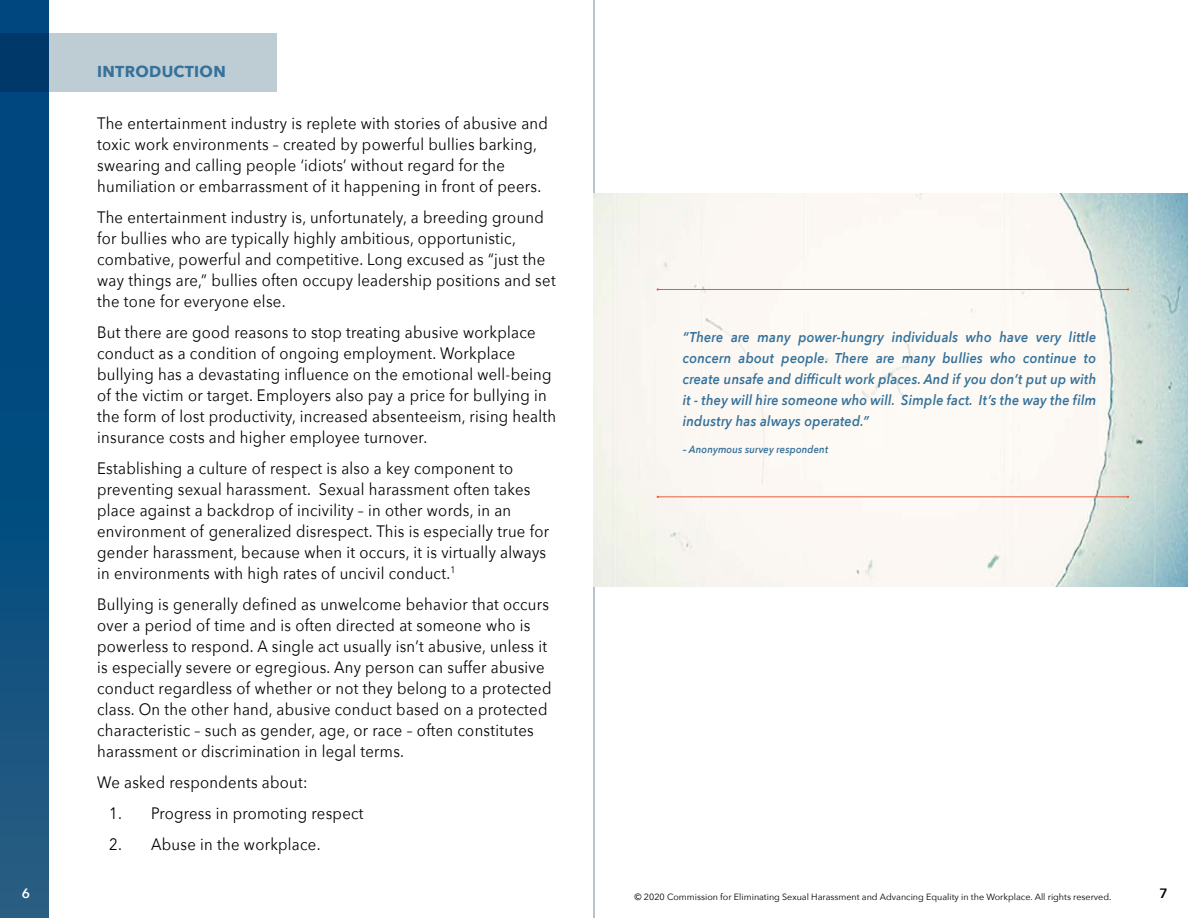
<style>
.page{position:relative;width:1188px;height:918px;background:#fff}
.page>*{position:absolute;margin:0;border:0;box-sizing:border-box;transform-origin:0 0}
.t1{font:16.5px/21px "Avenir Next";letter-spacing:.02em;color:#000;scale:.9 1}
.t2{font:700 15.75px "Avenir Next";letter-spacing:.02em;color:#35719a}
.t3{font:italic 600 14.25px/21px "Avenir Next";letter-spacing:.02em;color:#35719a;text-align:justify;scale:.9 1}
.t4{font:600 13.5px "Avenir Next";color:#fff}
.t5{font:600 13.5px "Avenir Next";color:#000}
.t6{font:italic 600 10.5px "Avenir Next";letter-spacing:.02em;color:#35719a;scale:.9 1}
.t7{font:9px "Avenir Next";color:#000}
</style>
<div class="page">
<hr style="left:594px;top:0;width:1px;height:918px;background:#748a96">
<div style="left:0;top:0;width:49px;height:918px;background:linear-gradient(to bottom,#00417e,#215a81)"></div>
<img style="left:594px;top:193px;width:594px;height:393px">
<svg style="left:0;top:33px;width:276px;height:59px;background:#9ab0bf"></svg>
<hr style="left:658px;top:289px;width:470px;height:1px;background:#eb5b36">
<hr style="left:658px;top:497px;width:470px;height:1px;background:#eb5b36">
<p class="t2" style="left:97px;top:58px;width:130px">INTRODUCTION</p>
<p class="t1" style="left:97px;top:112px;width:502px">The entertainment industry is replete with stories of abusive and toxic work environments – created by powerful bullies barking, swearing and calling people ‘idiots’ without regard for the humiliation or embarrassment of it happening in front of peers.</p>
<p class="t1" style="left:97px;top:206px;width:511px">The entertainment industry is, unfortunately, a breeding ground for bullies who are typically highly ambitious, opportunistic, combative, powerful and competitive. Long excused as “just the way things are,” bullies often occupy leadership positions and set the tone for everyone else.</p>
<p class="t1" style="left:97px;top:321px;width:512px">But there are good reasons to stop treating abusive workplace conduct as a condition of ongoing employment. Workplace bullying has a devastating influence on the emotional well-being of the victim or target. Employers also pay a price for bullying in the form of lost productivity, increased absenteeism, rising health insurance costs and higher employee turnover.</p>
<p class="t1" style="left:97px;top:457px;width:504px">Establishing a culture of respect is also a key component to preventing sexual harassment. Sexual harassment often takes place against a backdrop of incivility – in other words, in an environment of generalized disrespect. This is especially true for gender harassment, because when it occurs, it is virtually always in environments with high rates of uncivil conduct.<sup>1</sup></p>
<p class="t1" style="left:97px;top:593px;width:506px">Bullying is generally defined as unwelcome behavior that occurs over a period of time and is often directed at someone who is powerless to respond. A single act usually isn’t abusive, unless it is especially severe or egregious. Any person can suffer abusive conduct regardless of whether or not they belong to a protected class. On the other hand, abusive conduct based on a protected characteristic – such as gender, age, or race – often constitutes harassment or discrimination in legal terms.</p>
<p class="t1" style="left:97px;top:771px;width:235px">We asked respondents about:</p>
<p class="t1" style="left:109px;top:802px;width:284px">1. Progress in promoting respect</p>
<p class="t1" style="left:109px;top:833px;width:236px">2. Abuse in the workplace.</p>
<p class="t3" style="left:683px;top:326px;width:461px">“There are many power-hungry individuals who have very little concern about people. There are many bullies who continue to create unsafe and difficult work places. And if you don’t put up with it - they will hire someone who will. Simple fact. It’s the way the film industry has always operated.”</p>
<p class="t6" style="left:683px;top:440px;width:163px">– Anonymous survey respondent</p>
<p class="t4" style="left:20px;top:882px;width:11px">65</p>
<p class="t7" style="left:634px;top:889px;width:479px">© 2020 Commission for Eliminating Sexual Harassment and Advancing Equality in the Workplace. All rights reserved.</p>
<p class="t5" style="left:1160px;top:882px;width:10px">7</p>
</div>
